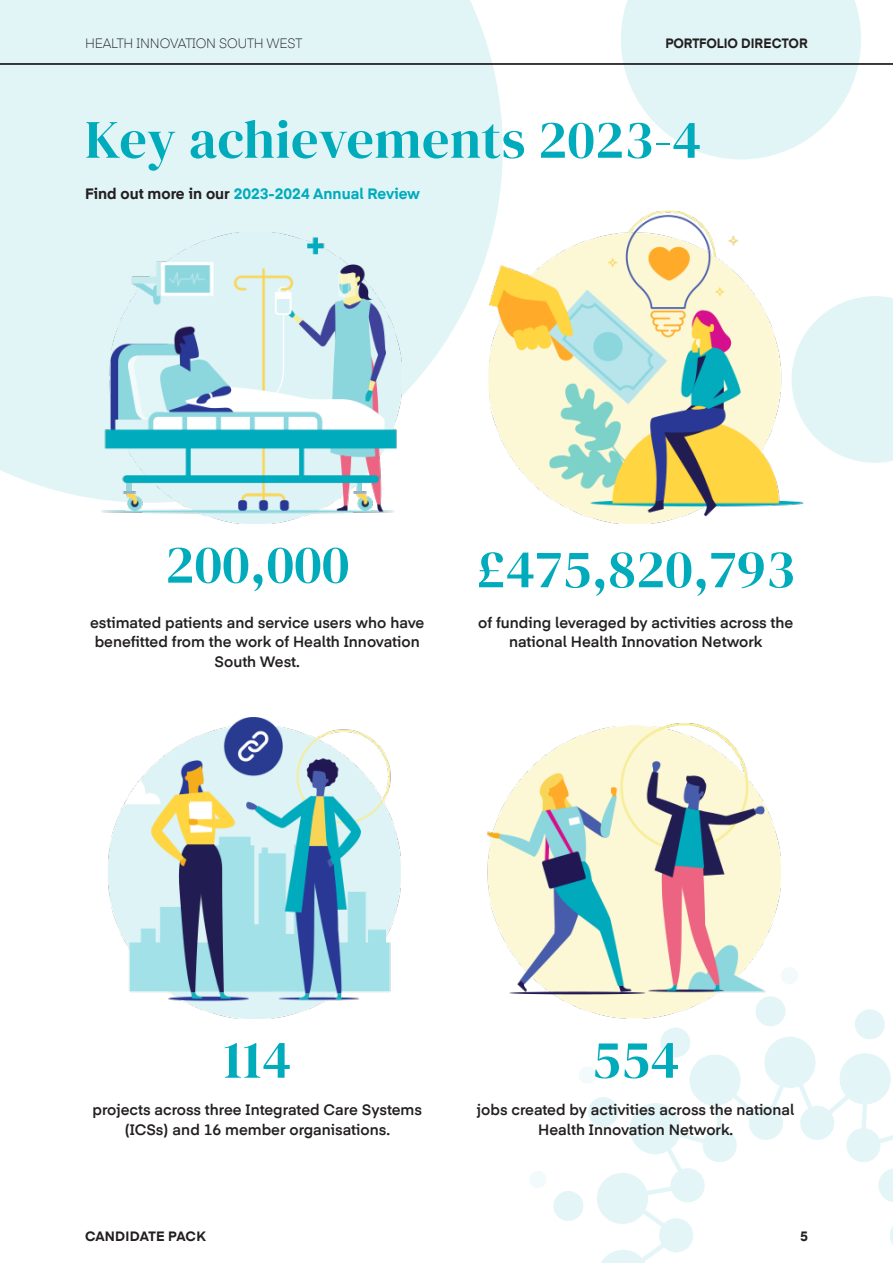
<style>
.page{position:relative;width:893px;height:1263px;background:#fff}
.page>*{position:absolute;margin:0;border:0;box-sizing:border-box;transform-origin:0 0}
.t1{font:54px "DM Serif Display";letter-spacing:.01em;color:#00abbc}
.t2{font:600 15px/19.5px "Eina 04";color:#231f20;text-align:center}
.t3{font:700 15px "Eina 04";color:#00abbc}
.t4{font:300 13.5px "Eina 04";letter-spacing:-.01em;color:#231f20;scale:.95 1}
.t5{font:700 13.5px "Eina 01";letter-spacing:-.005em;color:#231f20;scale:.95 1}
.t6{font:700 13.5px "Eina 01";letter-spacing:-.005em;color:#231f20}
.s1{color:#231f20}
</style>
<div class="page">
<div style="left:0;top:0;width:503px;height:497px;background:#e1f5f7"></div>
<svg style="left:621px;top:0;width:240px;height:160px"></svg>
<svg style="left:807px;top:296px;width:86px;height:167px"></svg>
<hr style="left:0;top:64px;width:893px;height:1px;background:#231f20">
<div style="left:764px;top:1037px;width:52px;height:51px;background:#e3f5f7;border-radius:50%"></div>
<svg style="left:601px;top:1250px;width:50px;height:13px"></svg>
<div style="left:659px;top:1218px;width:34px;height:34px;background:#e3f5f7;border-radius:50%"></div>
<svg style="left:890px;top:1226px;width:3px;height:19px"></svg>
<svg style="left:798px;top:1052px;width:95px;height:150px"></svg>
<svg style="left:530px;top:1045px;width:256px;height:181px"></svg>
<svg style="left:855px;top:1009px;width:30px;height:30px"></svg>
<img style="left:86px;top:206px;width:343px;height:318px">
<img style="left:108px;top:717px;width:293px;height:302px">
<img style="left:464px;top:206px;width:343px;height:318px">
<img style="left:487px;top:723px;width:315px;height:322px">
<p class="t4" style="left:85px;top:33px;width:230px">HEALTH INNOVATION SOUTH WEST</p>
<p class="t5" style="left:665px;top:33px;width:151px">PORTFOLIO DIRECTOR</p>
<h1 class="t1" style="left:85px;top:108px;width:618px">Key achievements 2023-4</h1>
<p class="t3" style="left:85px;top:182px;width:337px"><span class="s1">Find out more in our</span> 2023-2024 Annual Review</p>
<h1 class="t1" style="left:165px;top:533px;width:185px">200,000</h1>
<p class="t2" style="left:90px;top:611px;width:336px">estimated patients and service users who have benefitted from the work of Health Innovation<br>South West.</p>
<h1 class="t1" style="left:477px;top:538px;width:320px">£475,820,793</h1>
<p class="t2" style="left:478px;top:611px;width:317px">of funding leveraged by activities across the national Health Innovation Network</p>
<h1 class="t1" style="left:223px;top:1028px;width:69px">114</h1>
<p class="t2" style="left:93px;top:1099px;width:331px">projects across three Integrated Care Systems (ICSs) and 16 member organisations.</p>
<h1 class="t1" style="left:592px;top:1028px;width:89px">554</h1>
<p class="t2" style="left:477px;top:1099px;width:319px">jobs created by activities across the national<br>Health Innovation Network.</p>
<p class="t6" style="left:85px;top:1226px;width:122px">CANDIDATE PACK</p>
<p class="t6" style="left:800px;top:1226px;width:9px">5</p>
</div>
